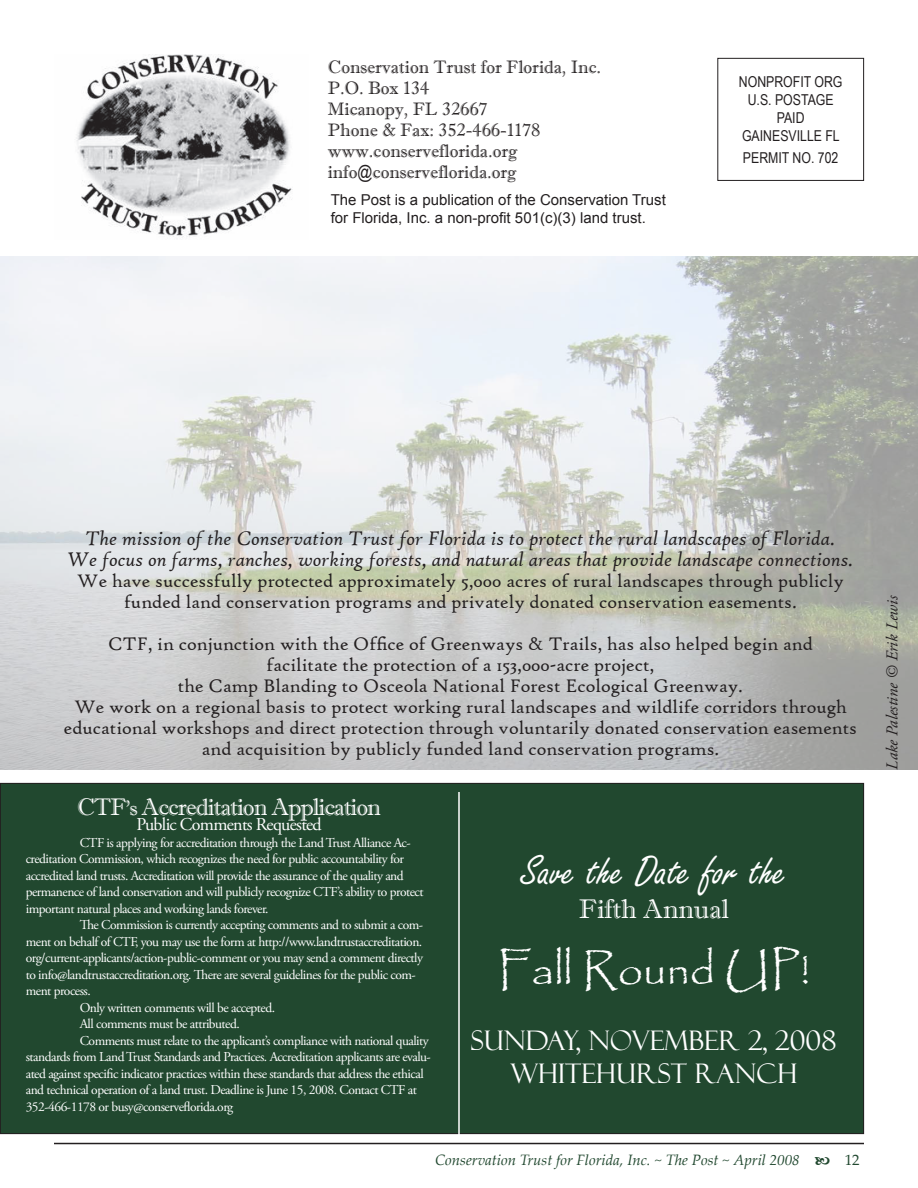
<style>
.page{position:relative;width:918px;height:1188px;background:#fff}
.page>*{position:absolute;margin:0;border:0;box-sizing:border-box;transform-origin:0 0}
.t1{font:45px "Freestyle Script";color:#fff}
.t2{font:45px "Papyrus";color:#fff}
.t3{font:27px/33px "Felix Titling";color:#fff;text-align:center}
.t4{font:27px "Imprint MT Shadow";color:#fff}
.t5{font:24px "Imprint MT Shadow";letter-spacing:-.04em;color:#fff}
.t6{font:italic 21px/21px "High Tower Text";color:#231f20;text-align:center}
.t7{font:19.5px/21px "High Tower Text";color:#231f20;text-align:center}
.t8{font:18px/21px "Imprint MT Shadow";color:#231f20}
.t9{font:18px "Adobe Garamond Pro";letter-spacing:-.04em;color:#fff}
.t10{font:italic 16.5px "Adobe Garamond Pro";color:#231f20}
.t11{font:15px/18px "Arial";color:#231f20}
.t12{font:15px/18px "Arial Narrow";color:#231f20;text-align:center}
.t13{font:italic 15px "Palatino Linotype";color:#21482f}
.t14{font:15px "Palatino Linotype";color:#21482f}
.t15{font:13.5px "Adobe Garamond Pro";letter-spacing:-.04em;color:#fff}
.s1{font-size:21px}
</style>
<div class="page">
<div style="left:717px;top:58px;width:147px;height:123px;border:1px solid #231f20"></div>
<img style="left:76px;top:54px;width:217px;height:184px">
<img style="left:0;top:256px;width:918px;height:514px">
<div style="left:0;top:783px;width:864px;height:351px;background:#21482f"></div>
<hr style="left:458px;top:792px;width:2px;height:356px;background:#fff">
<hr style="left:54px;top:1143px;width:810px;height:1px;background:#231f20">
<h3 class="t8" style="left:328px;top:57px;width:274px">Conservation Trust for Florida, Inc.<br>P.O. Box 134<br>Micanopy, FL 32667<br>Phone &amp; Fax: 352-466-1178 www.conserveflorida.org info@conserveflorida.org</h3>
<p class="t11" style="left:331px;top:191px;width:337px">The Post is a publication of the Conservation Trust for Florida, Inc. a non-profit 501(c)(3) land trust.</p>
<p class="t12" style="left:739px;top:73px;width:105px">NONPROFIT ORG<br>U.S. POSTAGE<br>PAID<br>GAINESVILLE FL</p>
<p class="t12" style="left:743px;top:149px;width:97px">PERMIT NO. 702</p>
<h3 class="t6" style="left:67px;top:528px;width:788px">The mission of the Conservation Trust for Florida is to protect the rural landscapes of Florida.<br>We focus on farms, ranches, working forests, and natural areas that provide landscape connections.</h3>
<h3 class="t7" style="left:77px;top:571px;width:768px">We have successfully protected approximately 5,000 acres of rural landscapes through publicly funded land conservation programs and privately donated conservation easements.</h3>
<p class="t7" style="left:64px;top:634px;width:795px">CTF, in conjunction with the Office of Greenways &amp; Trails, has also helped begin and<br>facilitate the protection of a 153,000-acre project,<br>the Camp Blanding to Osceola National Forest Ecological Greenway.<br>We work on a regional basis to protect working rural landscapes and wildlife corridors through educational workshops and direct protection through voluntarily donated conservation easements and acquisition by publicly funded land conservation programs.</p>
<h3 class="t5" style="left:77px;top:793px;width:305px">CTF<span class="s1">’s</span> Accreditation Application</h3>
<h3 class="t9" style="left:136px;top:814px;width:187px">Public Comments Requested</h3>
<p class="t15" style="left:80px;top:834px;width:332px">CTF is applying for accreditation through the Land Trust Alliance Ac-</p>
<p class="t15" style="left:26px;top:851px;width:380px">creditation Commission, which recognizes the need for public accountability for</p>
<p class="t15" style="left:26px;top:867px;width:380px">accredited land trusts. Accreditation will provide the assurance of the quality and</p>
<p class="t15" style="left:26px;top:884px;width:399px">permanence of land conservation and will publicly recognize CTF’s ability to protect</p>
<p class="t15" style="left:26px;top:900px;width:244px">important natural places and working lands forever.</p>
<p class="t15" style="left:80px;top:917px;width:345px">The Commission is currently accepting comments and to submit a com-</p>
<p class="t15" style="left:26px;top:933px;width:398px">ment on behalf of CTF, you may use the form at http://www.landtrustaccreditation.</p>
<p class="t15" style="left:26px;top:950px;width:399px">org/current-applicants/action-public-comment or you may send a comment directly</p>
<p class="t15" style="left:26px;top:966px;width:392px">to info@landtrustaccreditation.org. There are several guidelines for the public com-</p>
<p class="t15" style="left:26px;top:983px;width:67px">ment process.</p>
<p class="t15" style="left:80px;top:999px;width:197px">Only written comments will be accepted.</p>
<p class="t15" style="left:80px;top:1016px;width:162px">All comments must be attributed.</p>
<p class="t15" style="left:80px;top:1032px;width:351px">Comments must relate to the applicant’s compliance with national quality</p>
<p class="t15" style="left:26px;top:1049px;width:407px">standards from Land Trust Standards and Practices. Accreditation applicants are evalu-</p>
<p class="t15" style="left:26px;top:1065px;width:399px">ated against specific indicator practices within these standards that address the ethical</p>
<p class="t15" style="left:26px;top:1082px;width:393px">and technical operation of a land trust. Deadline is June 15, 2008. Contact CTF at</p>
<p class="t15" style="left:26px;top:1098px;width:209px">352-466-1178 or busy@conserveflorida.org</p>
<h1 class="t1" style="left:521px;top:847px;width:267px">Save the Date for the</h1>
<h2 class="t4" style="left:579px;top:893px;width:151px">Fifth Annual</h2>
<h1 class="t2" style="left:498px;top:942px;width:314px">Fall Round UP!</h1>
<h2 class="t3" style="left:471px;top:1024px;width:368px">SUNDAY, NOVEMBER 2, 2008<br>WHITEHURST RANCH</h2>
<p class="t13" style="left:435px;top:1149px;width:366px">Conservation Trust for Florida, Inc. ~ The Post ~ April 2008</p>
<p class="t14" style="left:845px;top:1149px;width:16px">12</p>
<p class="t10" style="left:882px;top:770px;width:175px;rotate:-90deg">Lake Palestine © Erik Lewis</p>
</div>
